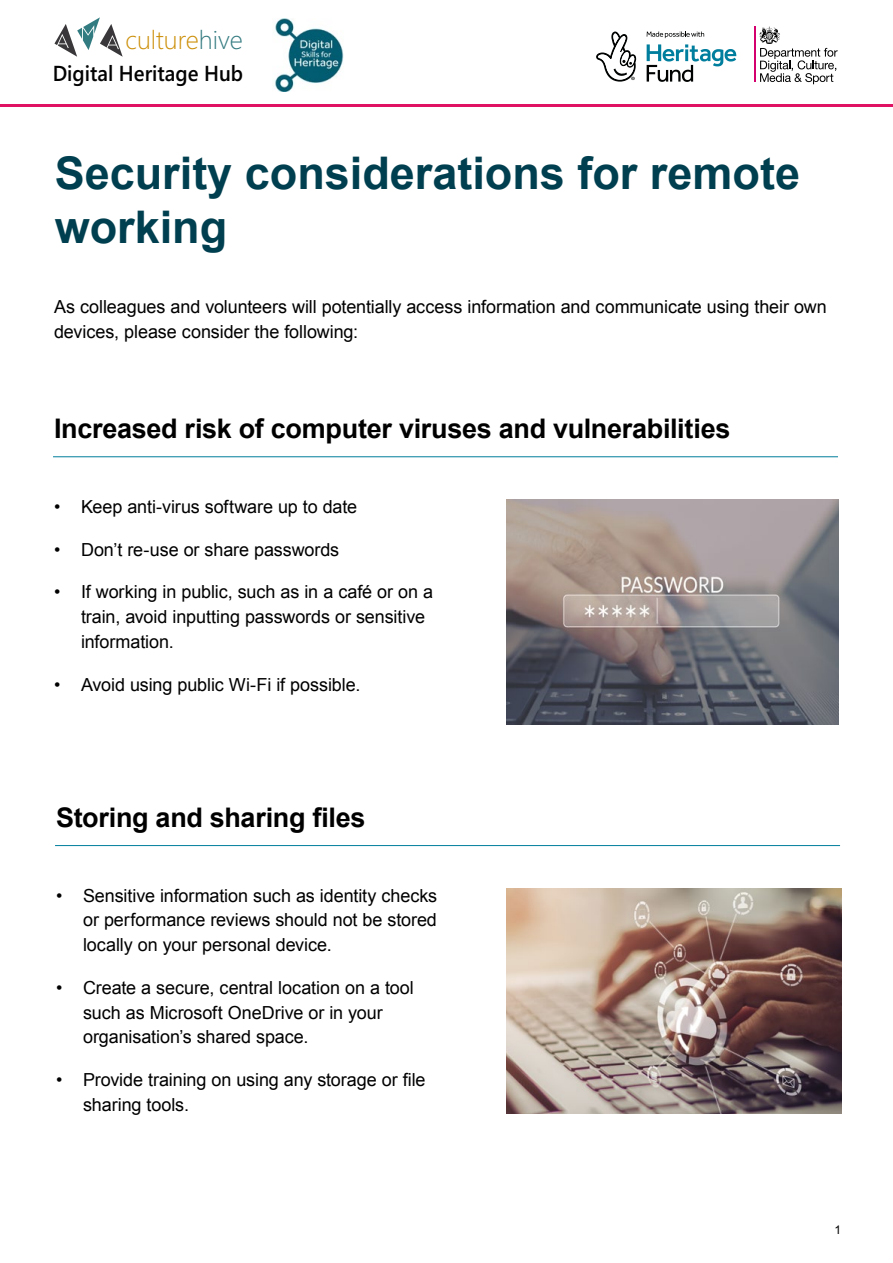
<style>
.page{position:relative;width:893px;height:1263px;background:#fff}
.page>*{position:absolute;margin:0;border:0;box-sizing:border-box;transform-origin:0 0}
.t1{font:700 45px/54px "Arial";color:#003f4f}
.t2{font:700 27px "Arial";letter-spacing:-.01em;color:#000}
.t3{font:300 25.95px "Segoe UI";color:#cc8f09}
.t4{font:600 21.6px "Segoe UI";color:#020203;scale:.94 1}
.t5{font:18px/24.8px "Arial";letter-spacing:-.005em;color:#000}
.t6{font:12px "Arial";color:#000}
.s1{color:#337a80}
</style>
<div class="page">
<svg style="left:54px;top:17px;width:69px;height:40px"></svg>
<hr style="left:0;top:104px;width:893px;height:2px;background:#e01063">
<img style="left:274px;top:18px;width:70px;height:74px">
<hr style="left:754px;top:27px;width:1px;height:55px;background:#d4006e">
<svg style="left:759px;top:27px;width:78px;height:57px"></svg>
<svg style="left:647px;top:32px;width:57px;height:6px"></svg>
<svg style="left:647px;top:44px;width:89px;height:38px"></svg>
<svg style="left:596px;top:32px;width:41px;height:50px"></svg>
<hr style="left:53px;top:456px;width:785px;height:1px;background:#007e9d">
<img style="left:506px;top:500px;width:333px;height:225px">
<hr style="left:55px;top:845px;width:785px;height:1px;background:#007e9d">
<img style="left:506px;top:888px;width:335px;height:225px">
<h3 class="t3" style="left:126px;top:15px;width:119px">culture<span class="s1">hive</span></h3>
<p class="t4" style="left:53px;top:53px;width:204px">Digital Heritage Hub</p>
<h1 class="t1" style="left:55px;top:148px;width:747px">Security considerations for remote working</h1>
<p class="t5" style="left:54px;top:294px;width:774px">As colleagues and volunteers will potentially access information and communicate using their own devices, please consider the following:</p>
<h2 class="t2" style="left:54px;top:410px;width:678px">Increased risk of computer viruses and vulnerabilities</h2>
<p class="t5" style="left:54px;top:494px;width:305px">• Keep anti-virus software up to date</p>
<p class="t5" style="left:54px;top:537px;width:287px">• Don’t re-use or share passwords</p>
<p class="t5" style="left:81px;top:580px;width:354px;text-indent:-27px">• If working in public, such as in a café or on a train, avoid inputting passwords or sensitive information.</p>
<p class="t5" style="left:54px;top:672px;width:308px">• Avoid using public Wi-Fi if possible.</p>
<h2 class="t2" style="left:56px;top:799px;width:311px">Storing and sharing files</h2>
<p class="t5" style="left:83px;top:883px;width:356px;text-align:justify;text-indent:-27px">• Sensitive information such as identity checks or performance reviews should not be stored locally on your personal device.</p>
<p class="t5" style="left:83px;top:975px;width:332px;text-indent:-27px">• Create a secure, central location on a tool such as Microsoft OneDrive or in your organisation’s shared space.</p>
<p class="t5" style="left:83px;top:1068px;width:344px;text-indent:-27px">• Provide training on using any storage or file sharing tools.</p>
<p class="t6" style="left:834px;top:1222px;width:8px">1</p>
</div>
